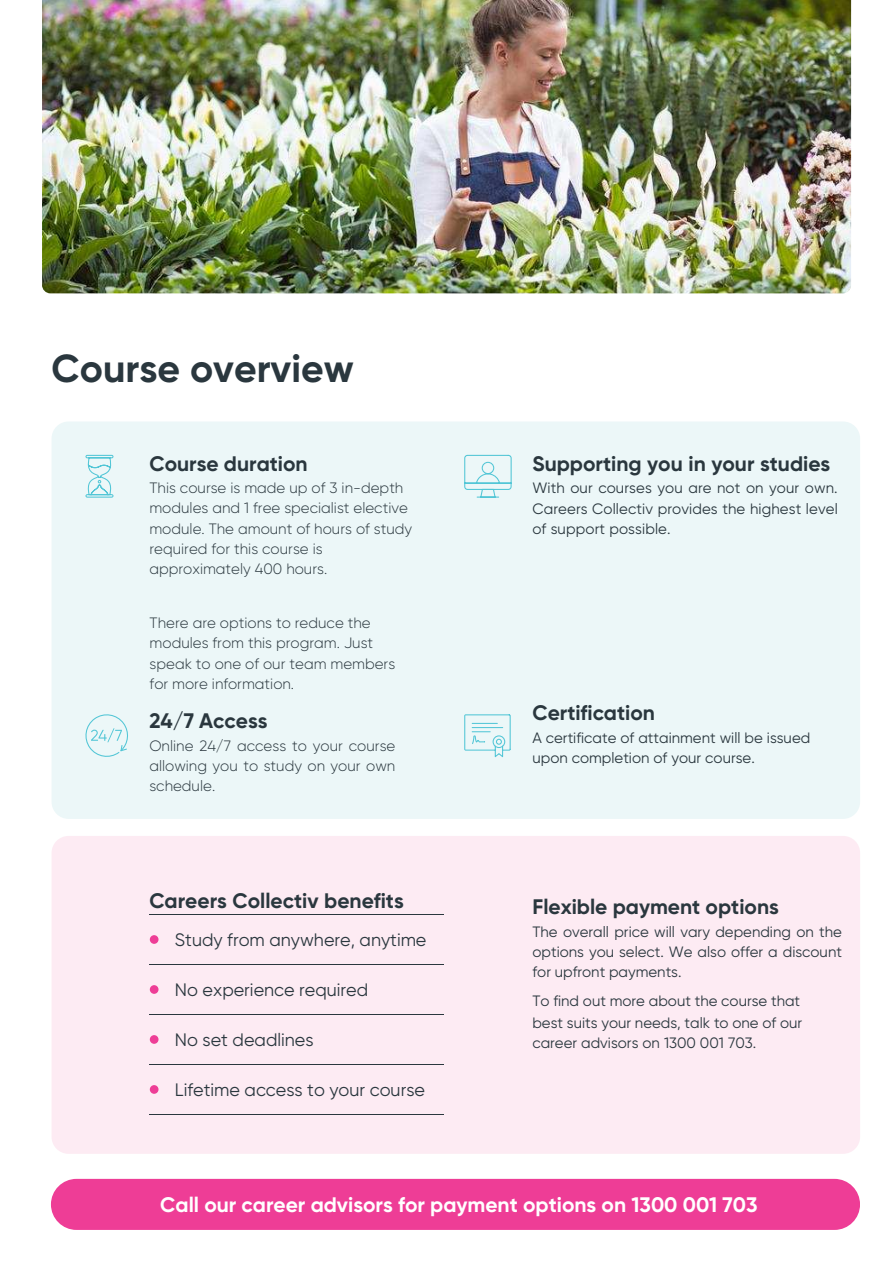
<style>
.page{position:relative;width:894px;height:1264px;background:#fff}
.page>*{position:absolute;margin:0;border:0;box-sizing:border-box;transform-origin:0 0}
.t1{font:700 39px "Gilroy";color:#2a373e}
.t2{font:700 21px "Gilroy";color:#2a373e}
.t3{font:700 21px "Gilroy";color:#fff}
.t4{font:18px "Gilroy";color:#2a373e}
.t5{font:15px/20.2px "Gilroy";color:#2a373e}
.t6{font:300 15px/20.2px "Gilroy";color:#2a373e}
</style>
<div class="page">
<img style="left:42px;top:0;width:808px;height:293px">
<div style="left:51px;top:1178px;width:808px;height:51px;background:#ee3d96;border-radius:26px"></div>
<div style="left:52px;top:836px;width:807px;height:317px;background:#fdebf3;border-radius:17px"></div>
<div style="left:150px;top:935px;width:8px;height:8px;background:#ee3d96;border-radius:50%"></div>
<div style="left:150px;top:985px;width:8px;height:8px;background:#ee3d96;border-radius:50%"></div>
<div style="left:150px;top:1035px;width:8px;height:8px;background:#ee3d96;border-radius:50%"></div>
<div style="left:150px;top:1085px;width:8px;height:8px;background:#ee3d96;border-radius:50%"></div>
<hr style="left:150px;top:914px;width:293px;height:1px;background:#2a373e">
<hr style="left:150px;top:964px;width:293px;height:1px;background:#2a373e">
<hr style="left:150px;top:1014px;width:293px;height:1px;background:#2a373e">
<hr style="left:150px;top:1064px;width:293px;height:1px;background:#2a373e">
<hr style="left:150px;top:1113px;width:293px;height:1px;background:#2a373e">
<div style="left:52px;top:421px;width:807px;height:398px;background:#ecf7f8;border-radius:17px"></div>
<svg style="left:85px;top:714px;width:43px;height:43px"></svg>
<svg style="left:85px;top:455px;width:28px;height:42px"></svg>
<svg style="left:464px;top:455px;width:47px;height:42px"></svg>
<svg style="left:464px;top:714px;width:46px;height:43px"></svg>
<h1 class="t1" style="left:52px;top:344px;width:303px">Course overview</h1>
<h2 class="t2" style="left:149px;top:450px;width:160px">Course duration</h2>
<p class="t6" style="left:149px;top:477px;width:264px">This course is made up of 3 in-depth modules and 1 free specialist elective module. The amount of hours of study required for this course is approximately 400 hours.</p>
<p class="t6" style="left:150px;top:612px;width:247px">There are options to reduce the modules from this program. Just speak to one of our team members for more information.</p>
<h2 class="t2" style="left:149px;top:707px;width:120px">24/7 Access</h2>
<p class="t6" style="left:149px;top:735px;width:247px;text-align:justify">Online 24/7 access to your course allowing you to study on your own schedule.</p>
<h2 class="t2" style="left:149px;top:887px;width:256px">Careers Collectiv benefits</h2>
<p class="t4" style="left:175px;top:928px;width:253px">Study from anywhere, anytime</p>
<p class="t4" style="left:175px;top:978px;width:195px">No experience required</p>
<p class="t4" style="left:175px;top:1028px;width:140px">No set deadlines</p>
<p class="t4" style="left:175px;top:1078px;width:251px">Lifetime access to your course</p>
<h2 class="t2" style="left:532px;top:450px;width:299px">Supporting you in your studies</h2>
<p class="t5" style="left:532px;top:478px;width:307px;text-align:justify">With our courses you are not on your own.<br>Careers Collectiv provides the highest level of support possible.</p>
<h2 class="t2" style="left:532px;top:700px;width:124px">Certification</h2>
<p class="t5" style="left:532px;top:727px;width:279px">A certificate of attainment will be issued upon completion of your course.</p>
<h2 class="t2" style="left:532px;top:893px;width:248px">Flexible payment options</h2>
<p class="t5" style="left:532px;top:921px;width:311px;text-align:justify">The overall price will vary depending on the options you select. We also offer a discount for upfront payments.</p>
<p class="t5" style="left:532px;top:990px;width:271px;line-height:20.9px">To find out more about the course that best suits your needs, talk to one of our career advisors on 1300 001 703.</p>
<h2 class="t3" style="left:160px;top:1191px;width:598px">Call our career advisors for payment options on 1300 001 703</h2>
</div>
